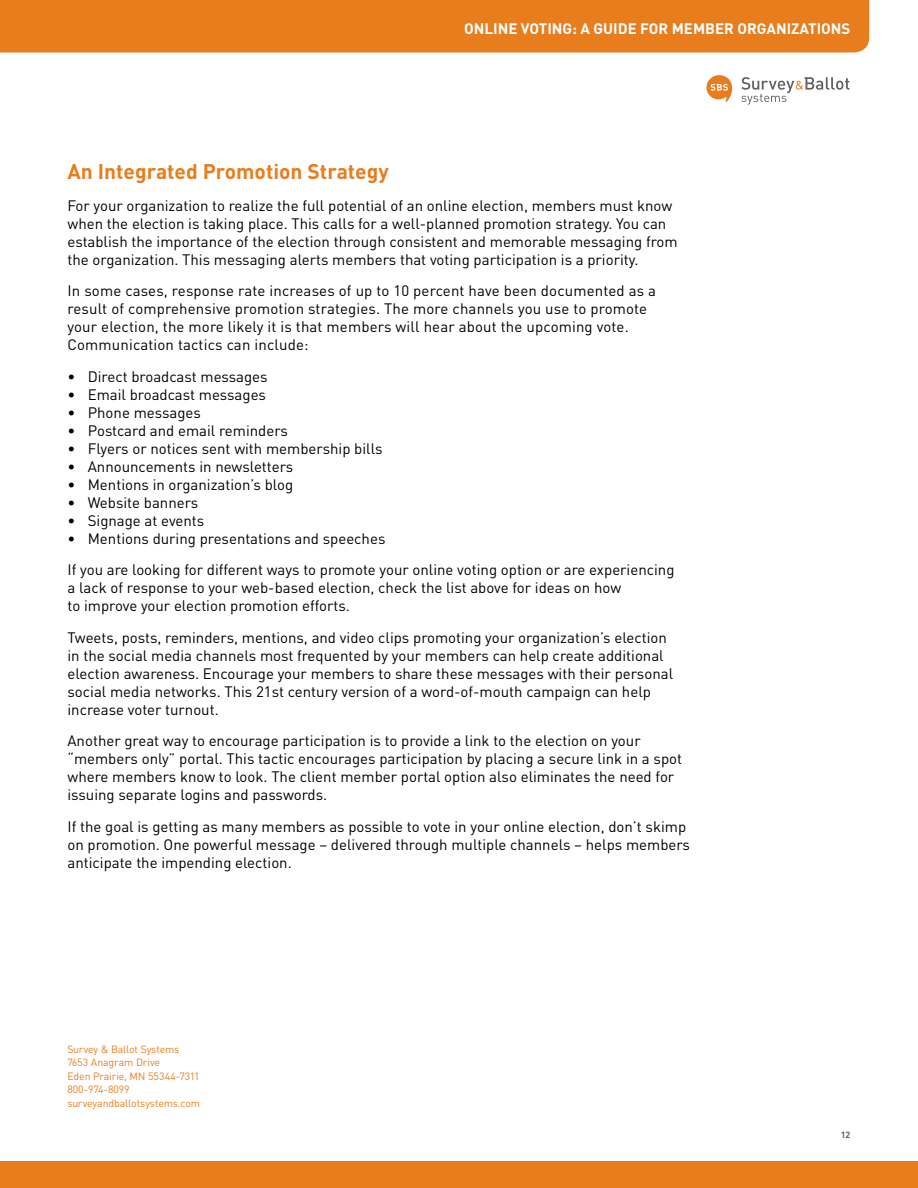
<style>
.page{position:relative;width:918px;height:1188px;background:#fff}
.page>*{position:absolute;margin:0;border:0;box-sizing:border-box;transform-origin:0 0}
.t1{font:700 21px "DIN";color:#e87d1e}
.t2{font:15px/18px "DIN";color:#000}
.t3{font:700 15px "DIN";color:#fff}
.t4{font:10.5px/13.5px "DIN";letter-spacing:-.015em;color:#e87d1e}
.t5{font:700 9px "DIN";color:#5f6062}
</style>
<div class="page">
<div style="left:0;top:0;width:869px;height:52px;background:#e87d1e"></div>
<div style="left:0;top:1161px;width:918px;height:27px;background:#e87d1e"></div>
<svg style="left:706px;top:75px;width:27px;height:27px"></svg>
<svg style="left:741px;top:77px;width:109px;height:28px"></svg>
<p class="t3" style="left:464px;top:19px;width:388px">ONLINE VOTING: A GUIDE FOR MEMBER ORGANIZATIONS</p>
<h1 class="t1" style="left:68px;top:158px;width:323px">AN I NTEGRATED PROMOTION STRATEGY</h1>
<p class="t2" style="left:68px;top:196px;width:612px">For your organization to realize the full potential of an online election, members must know when the election is taking place. This calls for a well-planned promotion strategy. You can establish the importance of the election through consistent and memorable messaging from the organization. This messaging alerts members that voting participation is a priority.</p>
<p class="t2" style="left:68px;top:282px;width:590px">In some cases, response rate increases of up to 10 percent have been documented as a result of comprehensive promotion strategies. The more channels you use to promote your election, the more likely it is that members will hear about the upcoming vote.<br>Communication tactics can include:</p>
<p class="t2" style="left:68px;top:367px;width:202px">• Direct broadcast messages</p>
<p class="t2" style="left:68px;top:385px;width:200px">• Email broadcast messages</p>
<p class="t2" style="left:68px;top:403px;width:135px">• Phone messages</p>
<p class="t2" style="left:68px;top:421px;width:222px">• Postcard and email reminders</p>
<p class="t2" style="left:68px;top:439px;width:317px">• Flyers or notices sent with membership bills</p>
<p class="t2" style="left:68px;top:457px;width:227px">• Announcements in newsletters</p>
<p class="t2" style="left:68px;top:475px;width:227px">• Mentions in organization’s blog</p>
<p class="t2" style="left:68px;top:493px;width:132px">• Website banners</p>
<p class="t2" style="left:68px;top:511px;width:138px">• Signage at events</p>
<p class="t2" style="left:68px;top:523px;width:608px;line-height:31.5px">• Mentions during presentations and speeches<br>If you are looking for different ways to promote your online voting option or are experiencing</p>
<p class="t2" style="left:68px;top:579px;width:555px">a lack of response to your web-based election, check the list above for ideas on how to improve your election promotion efforts.</p>
<p class="t2" style="left:68px;top:628px;width:607px">Tweets, posts, reminders, mentions, and video clips promoting your organization’s election in the social media channels most frequented by your members can help create additional election awareness. Encourage your members to share these messages with their personal social media networks. This 21st century version of a word-of-mouth campaign can help increase voter turnout.</p>
<p class="t2" style="left:68px;top:732px;width:616px">Another great way to encourage participation is to provide a link to the election on your “members only” portal. This tactic encourages participation by placing a secure link in a spot where members know to look. The client member portal option also eliminates the need for issuing separate logins and passwords.</p>
<p class="t2" style="left:68px;top:817px;width:624px">If the goal is getting as many members as possible to vote in your online election, don’t skimp on promotion. One powerful message – delivered through multiple channels – helps members anticipate the impending election.</p>
<p class="t4" style="left:68px;top:1042px;width:134px">Survey &amp; Ballot Systems<br>7653 Anagram Drive<br>Eden Prairie, MN 55344-7311<br>800-974-8099 surveyandballotsystems.com</p>
<p class="t5" style="left:841px;top:1129px;width:11px">12</p>
</div>
